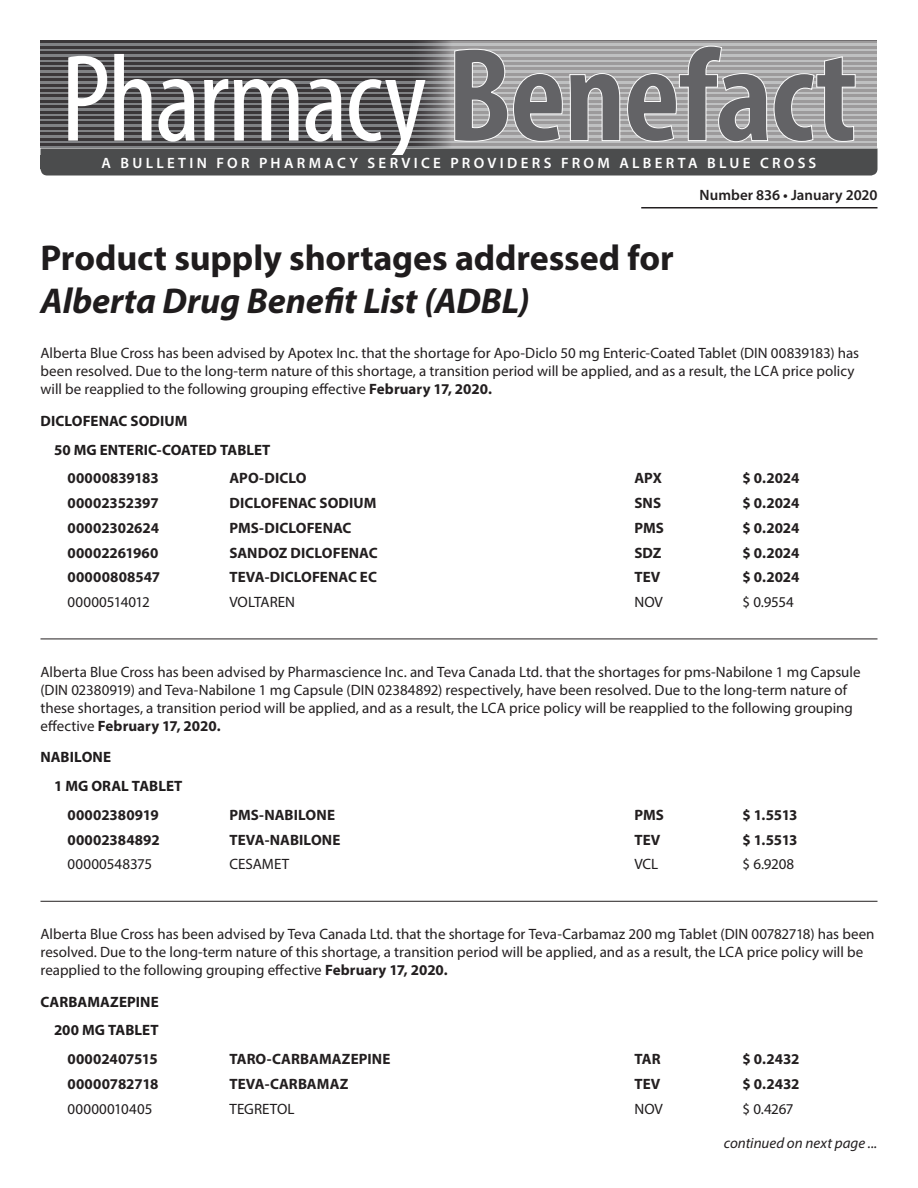
<style>
.page{position:relative;width:918px;height:1188px;background:#fff}
.page>*{position:absolute;margin:0;border:0;box-sizing:border-box;transform-origin:0 0}
.t1{font:700 36px "Myriad Pro";letter-spacing:-.005em;color:#1f1c1d}
.t2{font:italic 700 36px "Myriad Pro";letter-spacing:-.005em;color:#1f1c1d}
.t3{font:15px/18px "Myriad Pro";color:#231f20}
.t4{font:700 15px "Myriad Pro";color:#231f20}
.t5{font:15px "Myriad Pro";letter-spacing:.005em;color:#1f1c1d}
.t6{font:700 15px/28.8px "Myriad Pro";letter-spacing:.005em;color:#1f1c1d}
.t7{font:600 15px "Myriad Pro";letter-spacing:.225em;color:#fff}
.t8{font:italic 15px "Myriad Pro";color:#231f20}
.t9{font:600 15px "Myriad Pro";color:#231f20}
.s1{font-weight:700}
</style>
<div class="page">
<hr style="left:40px;top:40px;width:838px;height:3px;background:#231f20">
<svg style="left:405px;top:40px;width:473px;height:5px;background:#9c9b9c"></svg>
<svg style="left:40px;top:45px;width:838px;height:131px;background:#858486"></svg>
<div style="left:40px;top:155px;width:838px;height:13px;background:#4b4c4d"></div>
<hr style="left:641px;top:207px;width:237px;height:1px;background:#231f20">
<hr style="left:40px;top:639px;width:838px;height:1px;background:#231f20">
<hr style="left:40px;top:901px;width:838px;height:1px;background:#231f20">
<p class="t7" style="left:102px;top:153px;width:716px">A BULLETIN FOR PHARMACY SERVICE PROVIDERS FROM ALBERTA BLUE CROSS</p>
<p class="t9" style="left:700px;top:186px;width:179px">Number 836 • January 2020</p>
<h1 class="t1" style="left:40px;top:234px;width:635px">Product supply shortages addressed for</h1>
<h1 class="t2" style="left:40px;top:278px;width:491px">Alberta Drug Benefit List (ADBL)</h1>
<p class="t3" style="left:40px;top:344px;width:820px">Alberta Blue Cross has been advised by Apotex Inc. that the shortage for Apo-Diclo 50 mg Enteric-Coated Tablet (DIN 00839183) has been resolved. Due to the long-term nature of this shortage, a transition period will be applied, and as a result, the LCA price policy will be reapplied to the following grouping effective <span class="s1">February 17, 2020.</span></p>
<p class="t6" style="left:54px;top:406px;width:218px;text-indent:-14px">DICLOFENAC SODIUM<br>50 MG ENTERIC-COATED TABLET</p>
<p class="t4" style="left:68px;top:468px;width:93px">00000839183</p>
<p class="t4" style="left:230px;top:468px;width:79px">APO-DICLO</p>
<p class="t4" style="left:635px;top:468px;width:29px">APX</p>
<p class="t4" style="left:743px;top:468px;width:58px">$ 0.2024</p>
<p class="t4" style="left:68px;top:493px;width:93px">00002352397</p>
<p class="t4" style="left:230px;top:493px;width:149px">DICLOFENAC SODIUM</p>
<p class="t4" style="left:635px;top:493px;width:28px">SNS</p>
<p class="t4" style="left:743px;top:493px;width:58px">$ 0.2024</p>
<p class="t4" style="left:68px;top:518px;width:93px">00002302624</p>
<p class="t4" style="left:230px;top:518px;width:124px">PMS-DICLOFENAC</p>
<p class="t4" style="left:635px;top:518px;width:31px">PMS</p>
<p class="t4" style="left:743px;top:518px;width:58px">$ 0.2024</p>
<p class="t4" style="left:68px;top:543px;width:92px">00002261960</p>
<p class="t4" style="left:230px;top:543px;width:150px">SANDOZ DICLOFENAC</p>
<p class="t4" style="left:635px;top:543px;width:29px">SDZ</p>
<p class="t4" style="left:743px;top:543px;width:58px">$ 0.2024</p>
<p class="t4" style="left:68px;top:567px;width:94px">00000808547</p>
<p class="t4" style="left:230px;top:567px;width:149px">TEVA-DICLOFENAC EC</p>
<p class="t4" style="left:635px;top:567px;width:27px">TEV</p>
<p class="t4" style="left:743px;top:567px;width:58px">$ 0.2024</p>
<p class="t5" style="left:68px;top:593px;width:84px">00000514012</p>
<p class="t5" style="left:230px;top:593px;width:67px">VOLTAREN</p>
<p class="t5" style="left:635px;top:593px;width:30px">NOV</p>
<p class="t5" style="left:743px;top:593px;width:53px">$ 0.9554</p>
<p class="t3" style="left:41px;top:663px;width:822px">Alberta Blue Cross has been advised by Pharmascience Inc. and Teva Canada Ltd. that the shortages for pms-Nabilone 1 mg Capsule (DIN 02380919) and Teva-Nabilone 1 mg Capsule (DIN 02384892) respectively, have been resolved. Due to the long-term nature of these shortages, a transition period will be applied, and as a result, the LCA price policy will be reapplied to the following grouping effective <span class="s1">February 17, 2020.</span></p>
<p class="t6" style="left:54px;top:742px;width:130px;text-indent:-14px">NABILONE<br>1 MG ORAL TABLET</p>
<p class="t4" style="left:68px;top:805px;width:93px">00002380919</p>
<p class="t4" style="left:230px;top:805px;width:107px">PMS-NABILONE</p>
<p class="t4" style="left:635px;top:805px;width:31px">PMS</p>
<p class="t4" style="left:743px;top:805px;width:57px">$ 1.5513</p>
<p class="t4" style="left:68px;top:830px;width:94px">00002384892</p>
<p class="t4" style="left:230px;top:830px;width:112px">TEVA-NABILONE</p>
<p class="t4" style="left:635px;top:830px;width:27px">TEV</p>
<p class="t4" style="left:743px;top:830px;width:57px">$ 1.5513</p>
<p class="t5" style="left:68px;top:855px;width:86px">00000548375</p>
<p class="t5" style="left:230px;top:855px;width:61px">CESAMET</p>
<p class="t5" style="left:635px;top:855px;width:25px">VCL</p>
<p class="t5" style="left:743px;top:855px;width:53px">$ 6.9208</p>
<p class="t3" style="left:41px;top:925px;width:836px">Alberta Blue Cross has been advised by Teva Canada Ltd. that the shortage for Teva-Carbamaz 200 mg Tablet (DIN 00782718) has been resolved. Due to the long-term nature of this shortage, a transition period will be applied, and as a result, the LCA price policy will be reapplied to the following grouping effective <span class="s1">February 17, 2020.</span></p>
<p class="t6" style="left:41px;top:987px;width:120px;text-align:right">CARBAMAZEPINE<br>200 MG TABLET</p>
<p class="t4" style="left:68px;top:1049px;width:92px">00002407515</p>
<p class="t4" style="left:230px;top:1049px;width:162px">TARO-CARBAMAZEPINE</p>
<p class="t4" style="left:635px;top:1049px;width:28px">TAR</p>
<p class="t4" style="left:743px;top:1049px;width:58px">$ 0.2432</p>
<p class="t4" style="left:68px;top:1074px;width:92px">00000782718</p>
<p class="t4" style="left:230px;top:1074px;width:120px">TEVA-CARBAMAZ</p>
<p class="t4" style="left:635px;top:1074px;width:27px">TEV</p>
<p class="t4" style="left:742px;top:1074px;width:58px">$ 0.2432</p>
<p class="t5" style="left:68px;top:1099px;width:86px">00000010405</p>
<p class="t5" style="left:230px;top:1099px;width:67px">TEGRETOL</p>
<p class="t5" style="left:635px;top:1099px;width:30px">NOV</p>
<p class="t5" style="left:743px;top:1099px;width:53px">$ 0.4267</p>
<p class="t8" style="left:724px;top:1133px;width:155px">continued on next page ...</p>
</div>
